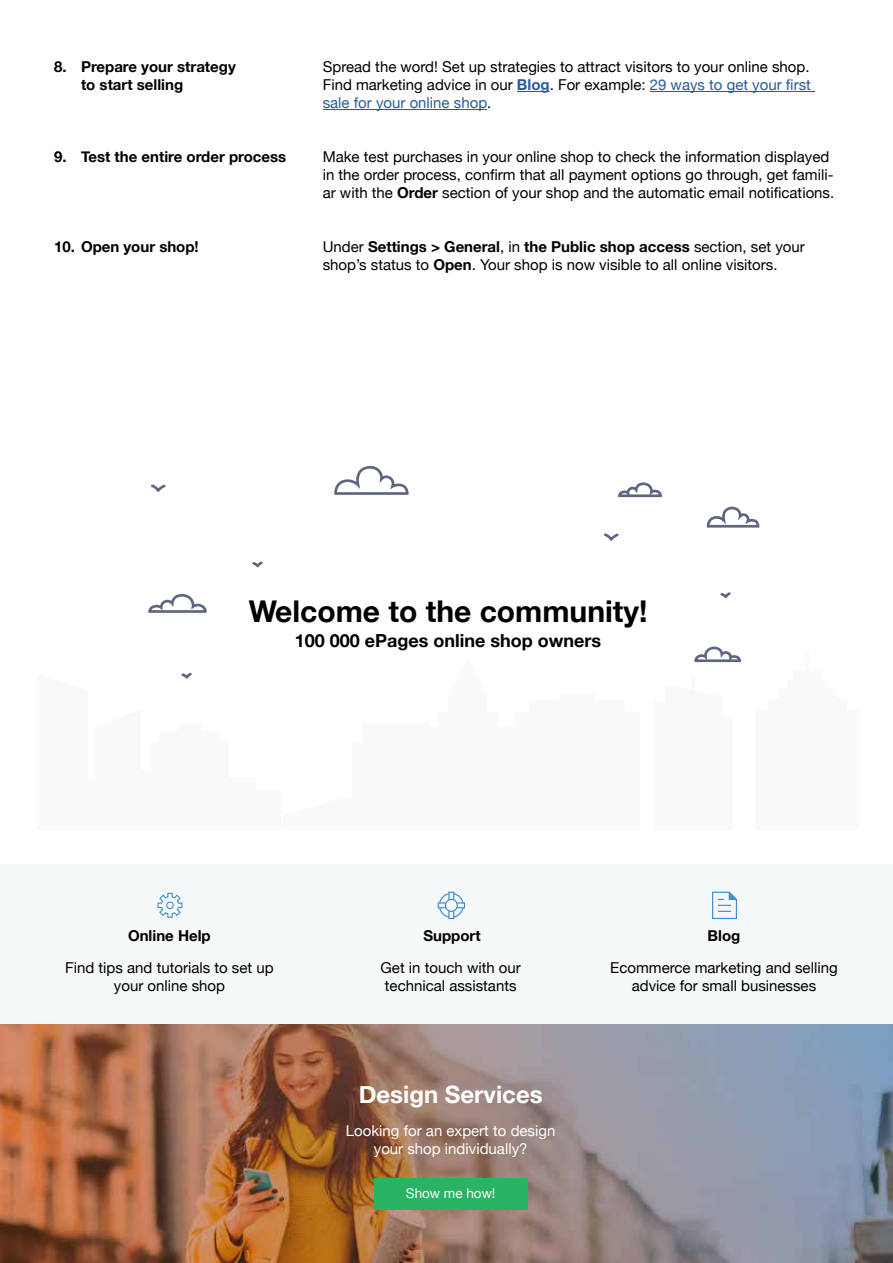
<style>
.page{position:relative;width:893px;height:1263px;background:#fff}
.page>*{position:absolute;margin:0;border:0;box-sizing:border-box;transform-origin:0 0}
.t1{font:700 30px "Helvetica Neue";color:#000}
.t2{font:700 24px "Helvetica Neue";color:#fff}
.t3{font:700 18px "Helvetica Neue";color:#000}
.t4{font:15px/18px "Helvetica Neue";color:#000}
.t5{font:700 15px/18px "Helvetica Neue";color:#000}
.t6{font:15px/18px "Helvetica Neue";color:#fff;text-align:center}
.t7{font:13.5px "Helvetica Neue";color:#fff}
.s1{font-weight:700;color:#275b9b}
.s2{color:#275b9b}
.s3{font-weight:700}
</style>
<div class="page">
<div style="left:0;top:864px;width:893px;height:198px;background:#f5f9fa"></div>
<img style="left:0;top:1025px;width:893px;height:238px">
<svg style="left:334px;top:466px;width:75px;height:29px"></svg>
<svg style="left:707px;top:507px;width:52px;height:21px"></svg>
<svg style="left:148px;top:593px;width:59px;height:20px"></svg>
<svg style="left:618px;top:482px;width:44px;height:15px"></svg>
<svg style="left:694px;top:646px;width:47px;height:16px"></svg>
<svg style="left:604px;top:533px;width:15px;height:8px"></svg>
<svg style="left:151px;top:484px;width:15px;height:8px"></svg>
<svg style="left:720px;top:592px;width:11px;height:6px"></svg>
<svg style="left:252px;top:561px;width:11px;height:6px"></svg>
<div style="left:374px;top:1178px;width:153px;height:32px;background:#28b464"></div>
<hr style="left:517px;top:91px;width:33px;height:1px;background:#275b9b">
<hr style="left:650px;top:91px;width:165px;height:1px;background:#275b9b">
<hr style="left:323px;top:109px;width:164px;height:1px;background:#275b9b">
<svg style="left:157px;top:892px;width:25px;height:26px"></svg>
<svg style="left:712px;top:891px;width:26px;height:28px"></svg>
<div style="left:456px;top:902px;width:9px;height:6px;border:1px solid #418cd2"></div>
<div style="left:448px;top:910px;width:6px;height:9px;border:1px solid #418cd2"></div>
<svg style="left:438px;top:892px;width:26px;height:26px"></svg>
<p class="t5" style="left:81px;top:58px;width:156px;text-indent:-27px">8. Prepare your strategy to start selling</p>
<p class="t4" style="left:323px;top:59px;width:490px;text-align:justify">Spread the word! Set up strategies to attract visitors to your online shop.<br>Find marketing advice in our <span class="s1">Blog</span>. For example: <span class="s2">29 ways to get your first sale for your online shop</span>.</p>
<p class="t5" style="left:54px;top:148px;width:234px">9. Test the entire order process</p>
<p class="t5" style="left:54px;top:238px;width:146px">10. Open your shop!</p>
<p class="t4" style="left:323px;top:149px;width:513px">Make test purchases in your online shop to check the information displayed in the order process, confirm that all payment options go through, get famili&shy;ar with the <span class="s3">Order</span> section of your shop and the automatic email notifications.</p>
<p class="t4" style="left:323px;top:239px;width:484px">Under <span class="s3">Settings &gt; General</span>, in <span class="s3">the Public shop access</span> section, set your shop’s status to <span class="s3">Open</span>. Your shop is now visible to all online visitors.</p>
<h1 class="t1" style="left:249px;top:587px;width:400px">Welcome to the community!</h1>
<p class="t3" style="left:295px;top:626px;width:308px">100 000 ePages online shop owners</p>
<p class="t5" style="left:128px;top:927px;width:84px">Online Help</p>
<p class="t5" style="left:423px;top:927px;width:59px">Support</p>
<p class="t5" style="left:708px;top:927px;width:34px">Blog</p>
<p class="t4" style="left:65px;top:960px;width:210px;text-align:center">Find tips and tutorials to set up your online shop</p>
<p class="t4" style="left:381px;top:960px;width:142px">Get in touch with our technical assistants</p>
<h2 class="t2" style="left:359px;top:1075px;width:186px">Design Services</h2>
<p class="t6" style="left:346px;top:1122px;width:211px">Looking for an expert to design your shop individually?</p>
<p class="t7" style="left:406px;top:1183px;width:91px">Show me how!</p>
<p class="t4" style="left:610px;top:960px;width:229px;text-align:center">Ecommerce marketing and selling advice for small businesses</p>
</div>
